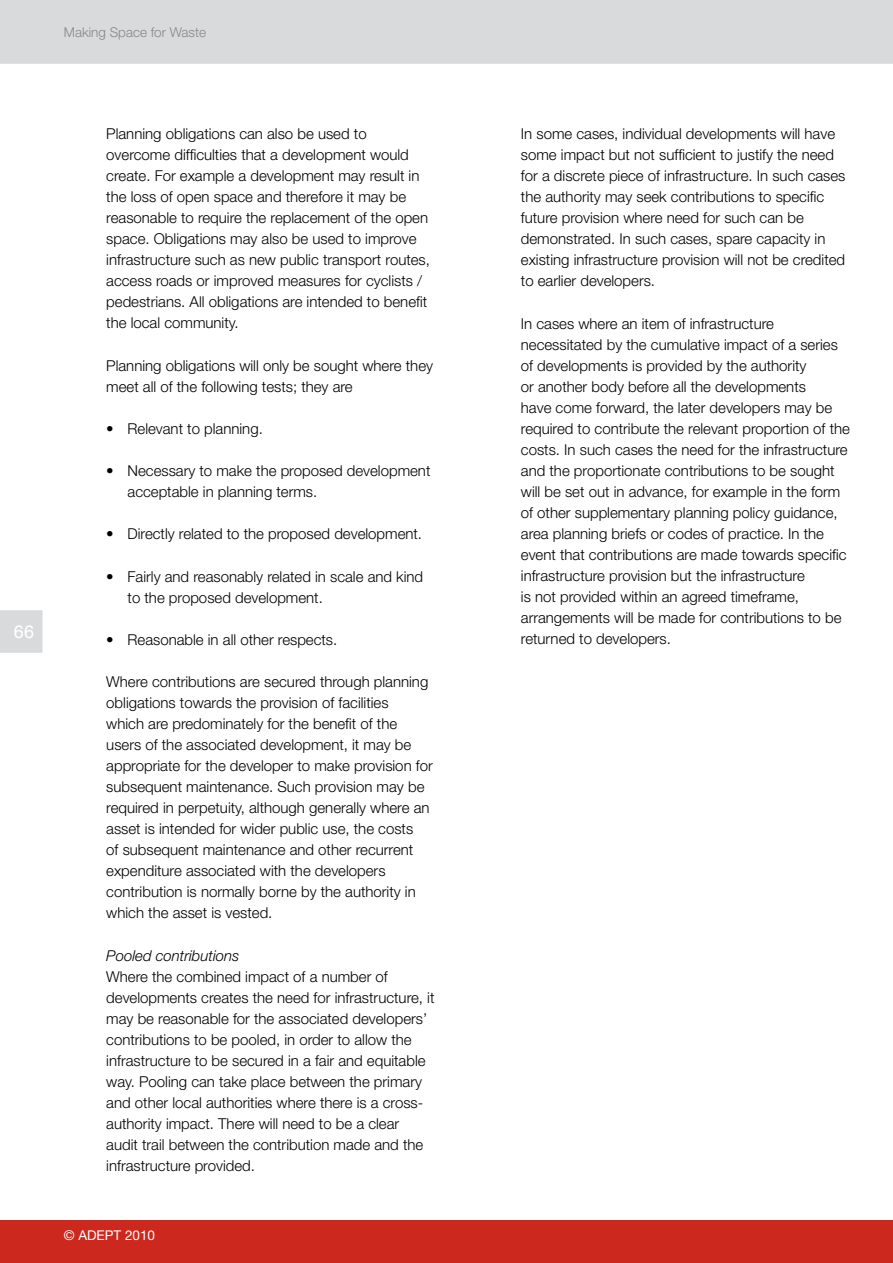
<style>
.page{position:relative;width:893px;height:1263px;background:#d9dadb}
.page>*{position:absolute;margin:0;border:0;box-sizing:border-box;transform-origin:0 0}
.t1{font:18px "Helvetica";color:#fff}
.t2{font:300 15px/21px "Helvetica Neue";color:#000}
.t3{font:italic 300 15px "Helvetica Neue";color:#000}
.t4{font:300 13.5px "Helvetica Neue";color:#878889}
.t5{font:13.5px "Helvetica Neue";color:#fff}
</style>
<div class="page">
<div style="left:0;top:64px;width:893px;height:1156px;background:#fff"></div>
<div style="left:0;top:1220px;width:893px;height:43px;background:#cc281d"></div>
<p class="t4" style="left:64px;top:24px;width:144px">Making Space for Waste</p>
<p class="t1" style="left:14px;top:617px;width:11px">66</p>
<p class="t2" style="left:106px;top:123px;width:325px">Planning obligations can also be used to overcome difficulties that a development would create. For example a development may result in the loss of open space and therefore it may be reasonable to require the replacement of the open space. Obligations may also be used to improve infrastructure such as new public transport routes, access roads or improved measures for cyclists / pedestrians. All obligations are intended to benefit the local community.</p>
<p class="t2" style="left:106px;top:354px;width:328px">Planning obligations will only be sought where they meet all of the following tests; they are</p>
<p class="t2" style="left:106px;top:418px;width:158px">• Relevant to planning.</p>
<p class="t2" style="left:128px;top:460px;width:304px;text-indent:-21px">• Necessary to make the proposed development acceptable in planning terms.</p>
<p class="t2" style="left:106px;top:523px;width:317px">• Directly related to the proposed development.</p>
<p class="t2" style="left:128px;top:565px;width:297px;text-indent:-21px">• Fairly and reasonably related in scale and kind to the proposed development.</p>
<p class="t2" style="left:106px;top:629px;width:233px">• Reasonable in all other respects.</p>
<p class="t2" style="left:106px;top:671px;width:328px">Where contributions are secured through planning obligations towards the provision of facilities<br>which are predominately for the benefit of the users of the associated development, it may be appropriate for the developer to make provision for subsequent maintenance. Such provision may be required in perpetuity, although generally where an asset is intended for wider public use, the costs<br>of subsequent maintenance and other recurrent expenditure associated with the developers contribution is normally borne by the authority in which the asset is vested.</p>
<p class="t3" style="left:106px;top:946px;width:135px">Pooled contributions</p>
<p class="t2" style="left:106px;top:965px;width:330px">Where the combined impact of a number of developments creates the need for infrastructure, it may be reasonable for the associated developers’ contributions to be pooled, in order to allow the infrastructure to be secured in a fair and equitable way. Pooling can take place between the primary and other local authorities where there is a cross&shy;authority impact. There will need to be a clear audit trail between the contribution made and the infrastructure provided.</p>
<p class="t5" style="left:64px;top:1227px;width:93px">© ADEPT 2010</p>
<p class="t2" style="left:521px;top:123px;width:326px">In some cases, individual developments will have some impact but not sufficient to justify the need for a discrete piece of infrastructure. In such cases the authority may seek contributions to specific future provision where need for such can be demonstrated. In such cases, spare capacity in existing infrastructure provision will not be credited to earlier developers.</p>
<p class="t2" style="left:521px;top:312px;width:331px">In cases where an item of infrastructure necessitated by the cumulative impact of a series of developments is provided by the authority<br>or another body before all the developments<br>have come forward, the later developers may be required to contribute the relevant proportion of the costs. In such cases the need for the infrastructure and the proportionate contributions to be sought will be set out in advance, for example in the form of other supplementary planning policy guidance, area planning briefs or codes of practice. In the event that contributions are made towards specific infrastructure provision but the infrastructure<br>is not provided within an agreed timeframe, arrangements will be made for contributions to be returned to developers.</p>
</div>
